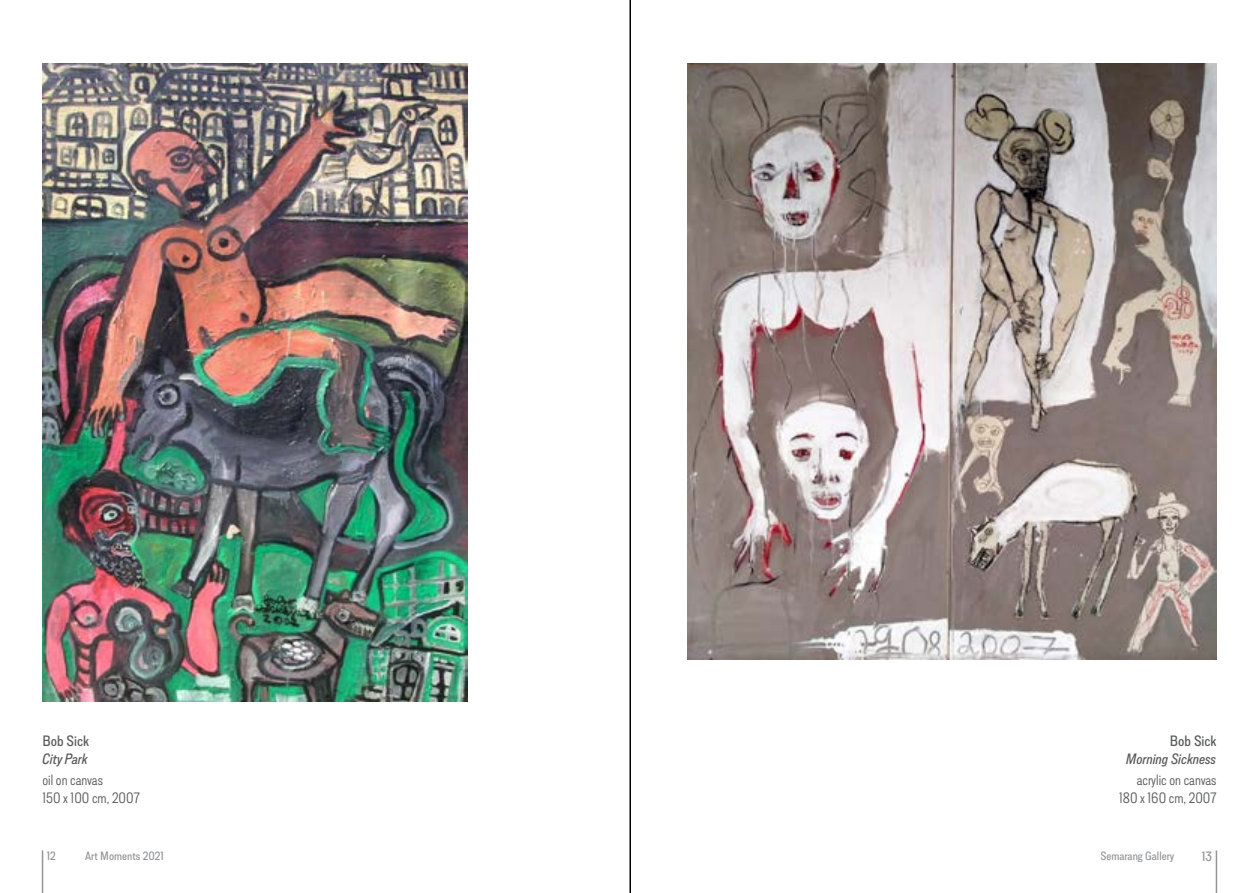
<style>
.page{position:relative;width:1259px;height:893px;background:#fff}
.page>*{position:absolute;margin:0;border:0;box-sizing:border-box;transform-origin:0 0}
.t1{font:300 15px/18px "Lorimer No 2";color:#58595b}
.t2{font:italic 500 15px "Lorimer No 2";color:#58595b}
.t3{font:500 15px "Lorimer No 2";color:#58595b}
.t4{font:500 13.5px "Lorimer No 2";color:#939598}
.t5{font:500 12px "Lorimer No 2";color:#939598}
</style>
<div class="page">
<hr style="left:42px;top:850px;width:1px;height:43px;background:#939598">
<hr style="left:1215px;top:850px;width:2px;height:43px;background:#939598">
<hr style="left:629px;top:0;width:2px;height:893px;background:#000">
<img style="left:687px;top:64px;width:529px;height:595px">
<img style="left:43px;top:64px;width:425px;height:638px">
<p class="t3" style="left:43px;top:732px;width:48px">Bob Sick</p>
<p class="t2" style="left:43px;top:750px;width:47px">City Park</p>
<p class="t1" style="left:43px;top:770px;width:99px">oil on canvas<br>150 x 100 cm, 2007</p>
<p class="t3" style="left:1170px;top:732px;width:48px">Bob Sick</p>
<p class="t2" style="left:1126px;top:750px;width:92px">Morning Sickness</p>
<p class="t1" style="left:1119px;top:770px;width:99px;text-align:right">acrylic on canvas<br>180 x 160 cm, 2007</p>
<p class="t5" style="left:47px;top:849px;width:11px">12</p>
<p class="t5" style="left:85px;top:849px;width:80px">Art Moments 2021</p>
<p class="t5" style="left:1100px;top:849px;width:75px">Semarang Gallery</p>
<p class="t4" style="left:1201px;top:849px;width:12px">13</p>
</div>
